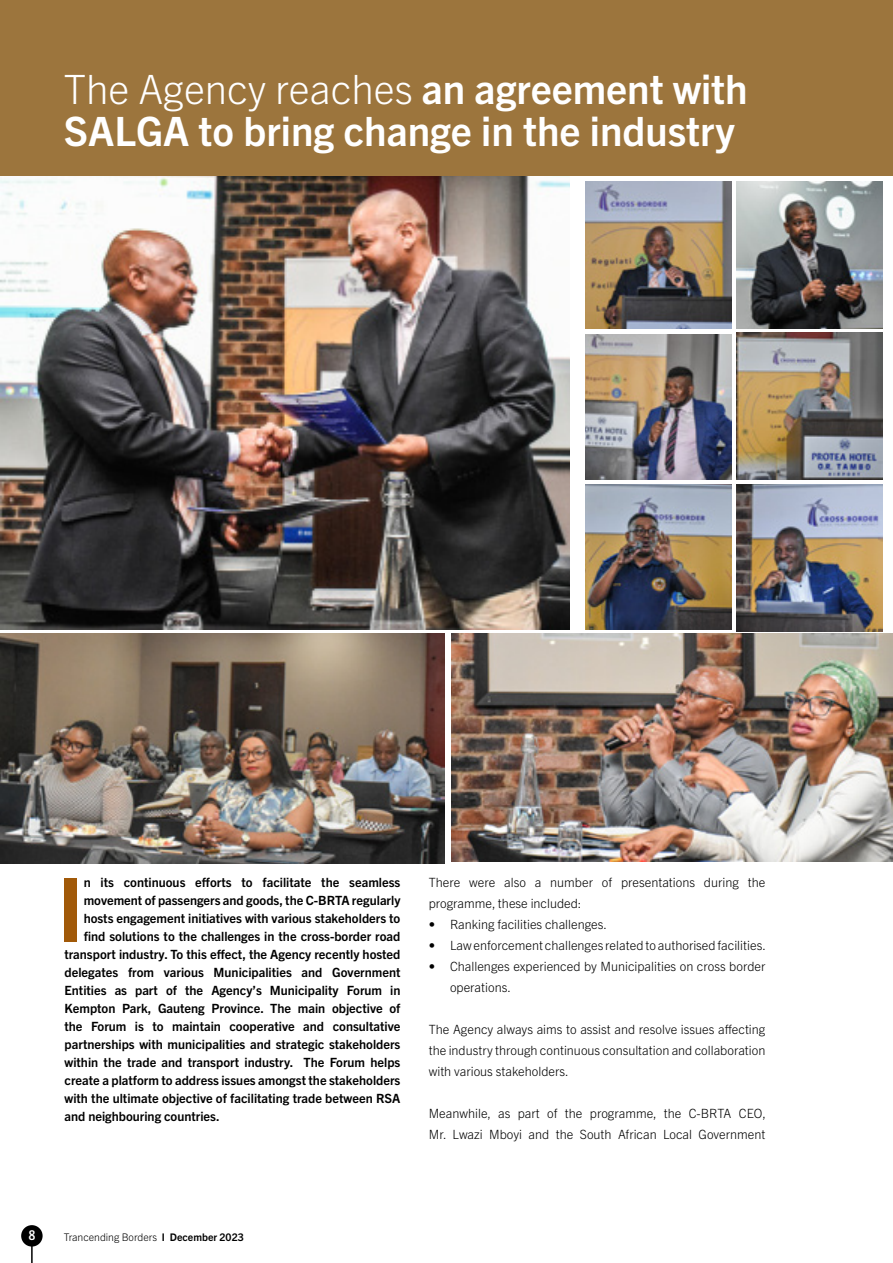
<style>
.page{position:relative;width:893px;height:1263px;background:#fff}
.page>*{position:absolute;margin:0;border:0;box-sizing:border-box;transform-origin:0 0}
.t1{font:700 87.9px "Trade Gothic Next LT Pro";color:#a15908}
.t2{font:700 40.5px/42px "Trade Gothic Next LT Pro";color:#fff}
.t3{font:700 condensed 13.5px "Trade Gothic Next LT Pro";color:#fff}
.t4{font:700 12.75px "Trade Gothic Next LT Pro";color:#000}
.t5{font:300 12.75px/21px "Trade Gothic Next LT Pro";color:#000}
.t6{font:300 10.5px "Trade Gothic Next LT Pro";color:#000}
.s1{font-weight:300}
.s2{font-weight:700}
</style>
<div class="page">
<hr style="left:31px;top:1240px;width:2px;height:23px;background:#000">
<div style="left:21px;top:1225px;width:22px;height:21px;background:#000;border-radius:50%"></div>
<img style="left:585px;top:182px;width:146px;height:147px">
<img style="left:0;top:176px;width:570px;height:453px">
<div style="left:0;top:0;width:893px;height:176px;background:#9c753d"></div>
<img style="left:585px;top:334px;width:146px;height:145px">
<img style="left:585px;top:485px;width:146px;height:144px">
<img style="left:736px;top:181px;width:146px;height:148px">
<img style="left:736px;top:485px;width:146px;height:146px">
<img style="left:736px;top:332px;width:146px;height:147px">
<img style="left:452px;top:634px;width:441px;height:228px">
<img style="left:0;top:634px;width:444px;height:229px">
<h2 class="t2" style="left:64px;top:65px;width:685px"><span class="s1">The Agency reaches</span> an agreement with<br>SALGA to bring change in the industry</h2>
<h1 class="t1" style="left:58px;top:848px;width:28px">I</h1>
<p class="t4" style="left:84px;top:874px;width:318px">n its continuous efforts to facilitate the seamless</p>
<p class="t4" style="left:84px;top:892px;width:318px">movement of passengers and goods, the C-BRTA regularly</p>
<p class="t4" style="left:84px;top:910px;width:318px">hosts engagement initiatives with various stakeholders to</p>
<p class="t4" style="left:84px;top:928px;width:318px">find solutions to the challenges in the cross-border road</p>
<p class="t4" style="left:65px;top:946px;width:337px">transport industry. To this effect, the Agency recently hosted</p>
<p class="t4" style="left:65px;top:964px;width:337px">delegates from various Municipalities and Government</p>
<p class="t4" style="left:65px;top:982px;width:337px">Entities as part of the Agency’s Municipality Forum in</p>
<p class="t4" style="left:65px;top:1000px;width:337px">Kempton Park, Gauteng Province. The main objective of</p>
<p class="t4" style="left:65px;top:1018px;width:337px">the Forum is to maintain cooperative and consultative</p>
<p class="t4" style="left:65px;top:1036px;width:337px">partnerships with municipalities and strategic stakeholders</p>
<p class="t4" style="left:65px;top:1054px;width:337px">within the trade and transport industry. The Forum helps</p>
<p class="t4" style="left:65px;top:1072px;width:337px">create a platform to address issues amongst the stakeholders</p>
<p class="t4" style="left:65px;top:1090px;width:337px">with the ultimate objective of facilitating trade between RSA</p>
<p class="t4" style="left:65px;top:1108px;width:157px">and neighbouring countries.</p>
<p class="t5" style="left:429px;top:871px;width:338px">There were also a number of presentations during the programme, these included:</p>
<p class="t5" style="left:429px;top:913px;width:180px">• Ranking facilities challenges.</p>
<p class="t5" style="left:429px;top:934px;width:339px">• Law enforcement challenges related to authorised facilities.</p>
<p class="t5" style="left:450px;top:955px;width:317px;text-indent:-21px">• Challenges experienced by Municipalities on cross border operations.</p>
<p class="t5" style="left:429px;top:1018px;width:338px;text-align:justify">The Agency always aims to assist and resolve issues affecting the industry through continuous consultation and collaboration with various stakeholders.</p>
<p class="t5" style="left:429px;top:1102px;width:339px">Meanwhile, as part of the programme, the C-BRTA CEO,<br>Mr. Lwazi Mboyi and the South African Local Government</p>
<p class="t3" style="left:29px;top:1226px;width:8px">8</p>
<p class="t6" style="left:64px;top:1230px;width:181px">Trancending Borders <span class="s2">I December 2023</span></p>
</div>
